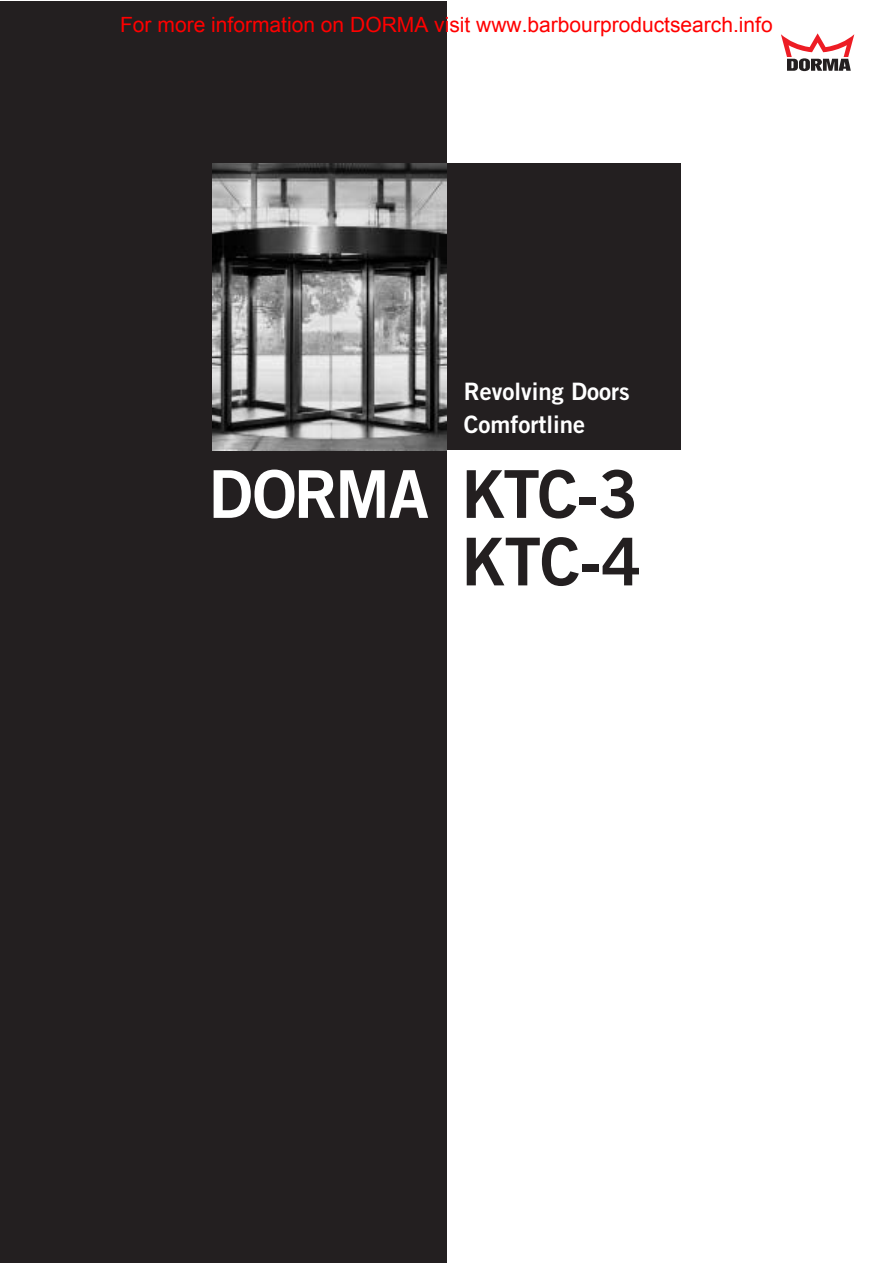
<style>
.page{position:relative;width:893px;height:1263px;background:#fff}
.page>*{position:absolute;margin:0;border:0;box-sizing:border-box;transform-origin:0 0}
.t1{font:66px/67.5px "Trade Gothic Bold Two";letter-spacing:-.03em;color:#231f20;text-align:right}
.t2{font:24px/33.8px "Trade Gothic Bold Two";color:#fff}
.t3{font:21px "Arial";color:#f00}
.s1{color:#fff}
</style>
<div class="page">
<div style="left:0;top:2px;width:446px;height:1261px;background:#231f20"></div>
<div style="left:446px;top:163px;width:234px;height:287px;background:#231f20"></div>
<img style="left:213px;top:163px;width:233px;height:287px">
<svg style="left:781px;top:33px;width:73px;height:38px"></svg>
<p class="t3" style="left:120px;top:11px;width:654px">For more information on DORMA visit www.barbourproductsearch.info</p>
<p class="t2" style="left:463px;top:376px;width:167px">Revolving Doors<br>Comfortline</p>
<h1 class="t1" style="left:208px;top:467px;width:434px"><span class="s1">DORMA</span> KTC-3<br>KTC-4</h1>
</div>
